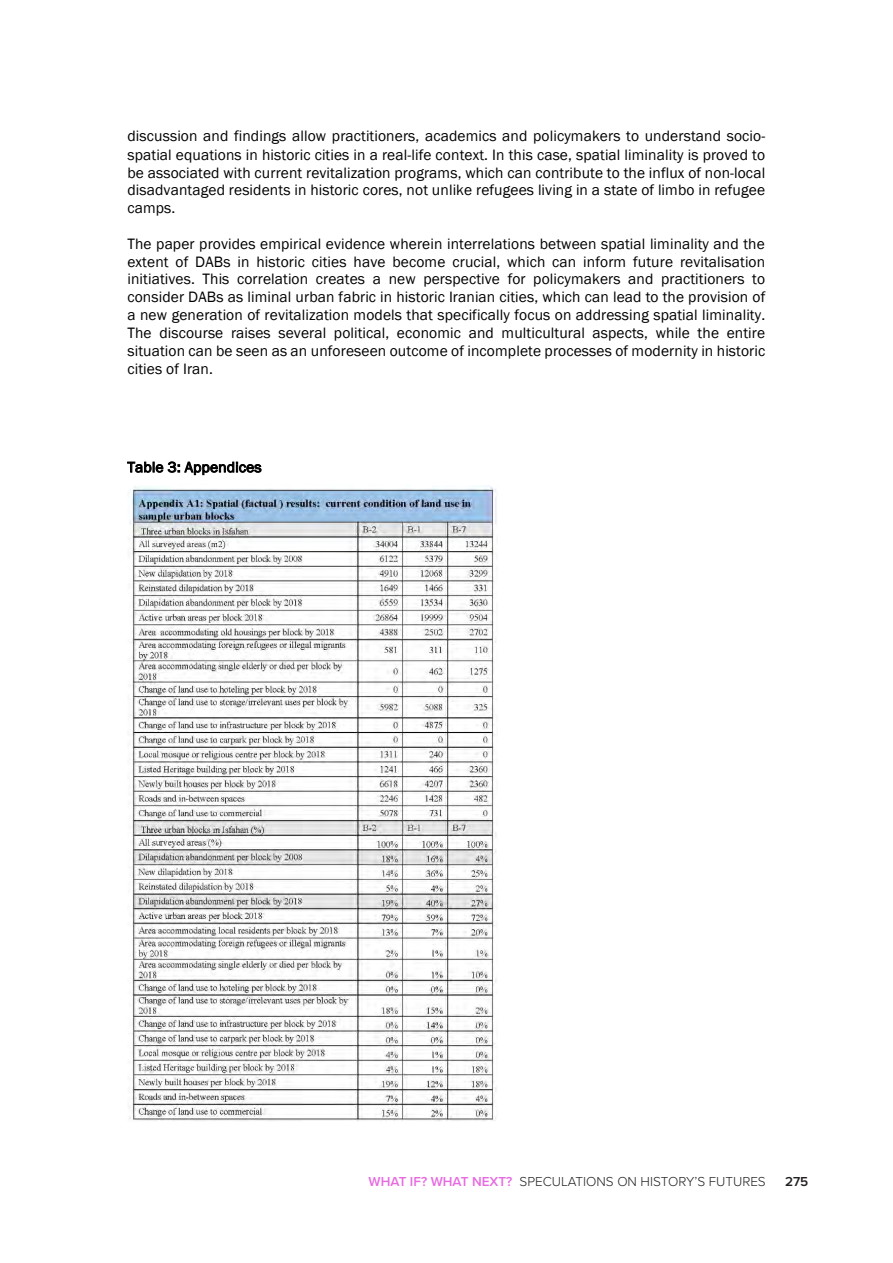
<style>
.page{position:relative;width:893px;height:1263px;background:#fff}
.page>*{position:absolute;margin:0;border:0;box-sizing:border-box;transform-origin:0 0}
.t1{font:15.45px/17.9px "Franklin Gothic";letter-spacing:.01em;color:#000;text-align:justify}
.t2{font:15px "Franklin Gothic";letter-spacing:.01em;color:#000}
.t3{font:300 13.5px "Proxima Nova";color:#231f20}
.t4{font:600 13.5px "Proxima Nova";color:#231f20}
.s1{font-weight:600;color:#e66be1}
</style>
<div class="page">
<img style="left:128px;top:486px;width:369px;height:635px">
<p class="t1" style="left:127px;top:128px;width:639px">discussion and findings allow practitioners, academics and policymakers to understand socio&shy;spatial equations in historic cities in a real-life context. In this case, spatial liminality is proved to be associated with current revitalization programs, which can contribute to the influx of non-local disadvantaged residents in historic cores, not unlike refugees living in a state of limbo in refugee camps.</p>
<p class="t1" style="left:127px;top:235px;width:639px">The paper provides empirical evidence wherein interrelations between spatial liminality and the extent of DABs in historic cities have become crucial, which can inform future revitalisation initiatives. This correlation creates a new perspective for policymakers and practitioners to consider DABs as liminal urban fabric in historic Iranian cities, which can lead to the provision of a new generation of revitalization models that specifically focus on addressing spatial liminality.<br>The discourse raises several political, economic and multicultural aspects, while the entire situation can be seen as an unforeseen outcome of incomplete processes of modernity in historic cities of Iran.</p>
<p class="t2" style="left:127px;top:458px;width:136px">Table 3: Appendices</p>
<p class="t3" style="left:368px;top:1172px;width:399px"><span class="s1">WHAT IF? WHAT NEXT?</span> SPECULATIONS ON HISTORY’S FUTURES</p>
<p class="t4" style="left:785px;top:1172px;width:25px">275</p>
</div>
